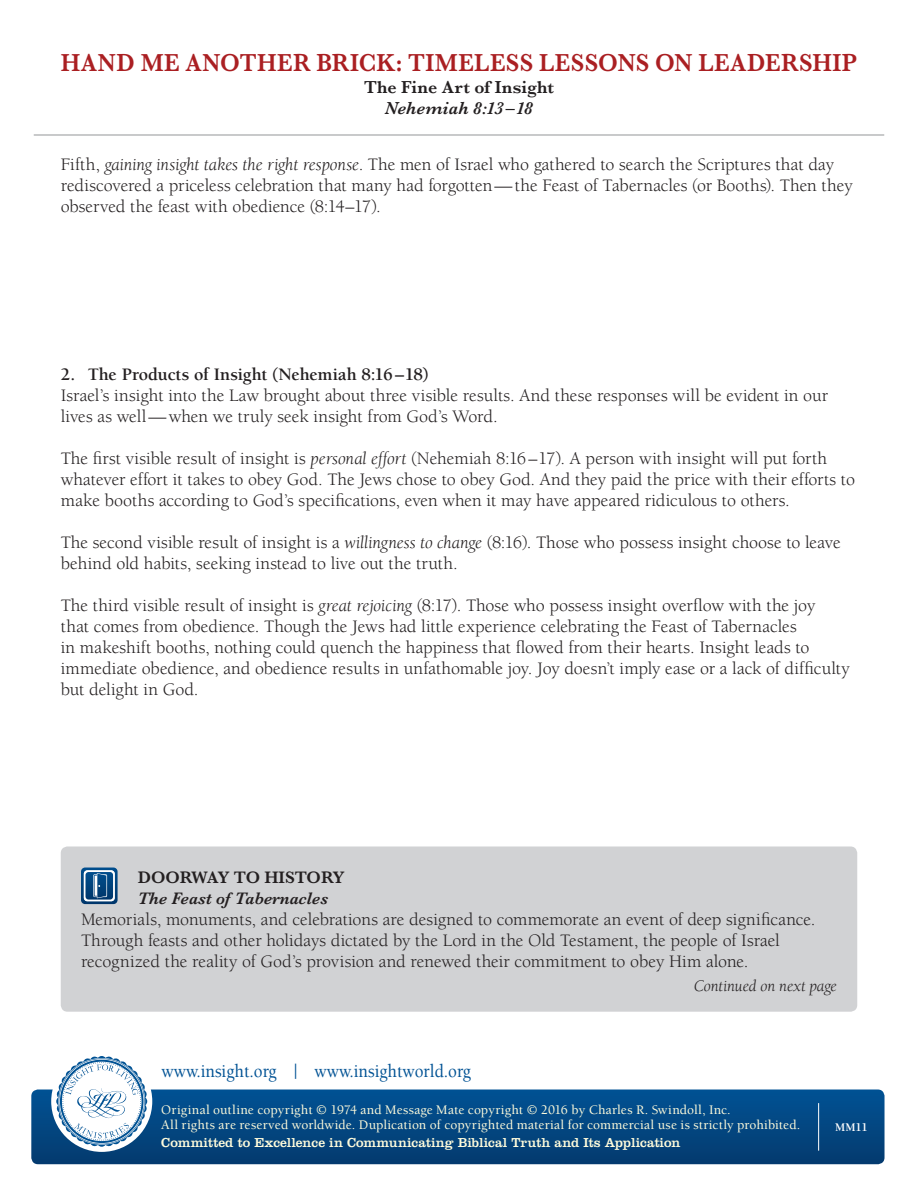
<style>
.page{position:relative;width:918px;height:1188px;background:#fff}
.page>*{position:absolute;margin:0;border:0;box-sizing:border-box;transform-origin:0 0}
.t1{font:600 25.5px "Baskerville";letter-spacing:.015em;color:#aa1f22;scale:.93 1}
.t2{font:500 18.9px "Berkeley";color:#005294;scale:.9 1}
.t3{font:18px/21px "Berkeley";color:#231f20}
.t4{font:700 18px "Berkeley";letter-spacing:-.01em;color:#231f20}
.t5{font:600 18px "Baskerville";letter-spacing:.01em;color:#231f20}
.t6{font:italic 600 18px "Baskerville";letter-spacing:.005em;color:#231f20}
.t7{font:italic 600 17.25px "Baskerville";color:#231f20}
.t8{font:600 17.25px "Baskerville";color:#231f20}
.t9{font:italic 16.5px "Berkeley";letter-spacing:-.005em;color:#231f20}
.t10{font:500 13.5px/15px "Berkeley";letter-spacing:.01em;color:#fffcdc}
.t11{font:13.5px "Clarendon";letter-spacing:.005em;color:#fffcdc}
.t12{font:700 12px "Berkeley";color:#fff}
.s1{font-style:italic}
</style>
<div class="page">
<div style="left:31px;top:1090px;width:854px;height:74px;background:linear-gradient(to bottom,#015294,#043b6f);border-radius:7px"></div>
<div style="left:51px;top:1051px;width:101px;height:101px;background:#fff;border-radius:50%"></div>
<svg style="left:56px;top:1056px;width:91px;height:91px"></svg>
<hr style="left:818px;top:1103px;width:1px;height:48px;background:#fff">
<hr style="left:34px;top:135px;width:850px;height:1px;background:#939598">
<div style="left:61px;top:847px;width:796px;height:165px;background:#d1d2d4;border-radius:7px"></div>
<svg style="left:81px;top:868px;width:37px;height:36px"></svg>
<h1 class="t1" style="left:61px;top:45px;width:858px">HAND ME ANOTHER BRICK: TIMELESS LESSONS ON LEADERSHIP</h1>
<p class="t5" style="left:364px;top:74px;width:191px">The Fine Art of Insight</p>
<p class="t6" style="left:385px;top:96px;width:150px">Nehemiah 8:13–18</p>
<p class="t3" style="left:61px;top:154px;width:793px">Fifth, <span class="s1">gaining insight takes the right response</span>. The men of Israel who gathered to search the Scriptures that day rediscovered a priceless celebration that many had forgotten—the Feast of Tabernacles (or Booths). Then they observed the feast with obedience (8:14–17).</p>
<p class="t4" style="left:61px;top:365px;width:369px">2. The Products of Insight (Nehemiah 8:16–18)</p>
<p class="t3" style="left:61px;top:385px;width:769px">Israel’s insight into the Law brought about three visible results. And these responses will be evident in our lives as well—when we truly seek insight from God’s Word.</p>
<p class="t3" style="left:61px;top:448px;width:796px">The first visible result of insight is <span class="s1">personal effort</span> (Nehemiah 8:16–17). A person with insight will put forth whatever effort it takes to obey God. The Jews chose to obey God. And they paid the price with their efforts to make booths according to God’s specifications, even when it may have appeared ridiculous to others.</p>
<p class="t3" style="left:61px;top:532px;width:782px">The second visible result of insight is a <span class="s1">willingness to change</span> (8:16). Those who possess insight choose to leave behind old habits, seeking instead to live out the truth.</p>
<p class="t3" style="left:61px;top:595px;width:791px">The third visible result of insight is <span class="s1">great rejoicing</span> (8:17). Those who possess insight overflow with the joy<br>that comes from obedience. Though the Jews had little experience celebrating the Feast of Tabernacles<br>in makeshift booths, nothing could quench the happiness that flowed from their hearts. Insight leads to immediate obedience, and obedience results in unfathomable joy. Joy doesn’t imply ease or a lack of difficulty but delight in God.</p>
<p class="t8" style="left:138px;top:865px;width:208px">DOORWAY TO HISTORY</p>
<p class="t7" style="left:138px;top:887px;width:192px">The Feast of Tabernacles</p>
<p class="t3" style="left:81px;top:909px;width:736px">Memorials, monuments, and celebrations are designed to commemorate an event of deep significance.<br>Through feasts and other holidays dictated by the Lord in the Old Testament, the people of Israel recognized the reality of God’s provision and renewed their commitment to obey Him alone.</p>
<p class="t9" style="left:694px;top:978px;width:145px">Continued on next page</p>
<p class="t2" style="left:162px;top:1061px;width:345px">www.insight.org | www.insightworld.org</p>
<p class="t10" style="left:161px;top:1103px;width:641px">Original outline copyright © 1974 and Message Mate copyright © 2016 by Charles R. Swindoll, Inc.<br>All rights are reserved worldwide. Duplication of copyrighted material for commercial use is strictly prohibited.</p>
<p class="t11" style="left:161px;top:1135px;width:521px">Committed to Excellence in Communicating Biblical Truth and Its Application</p>
<p class="t12" style="left:835px;top:1121px;width:34px">MM11</p>
</div>
